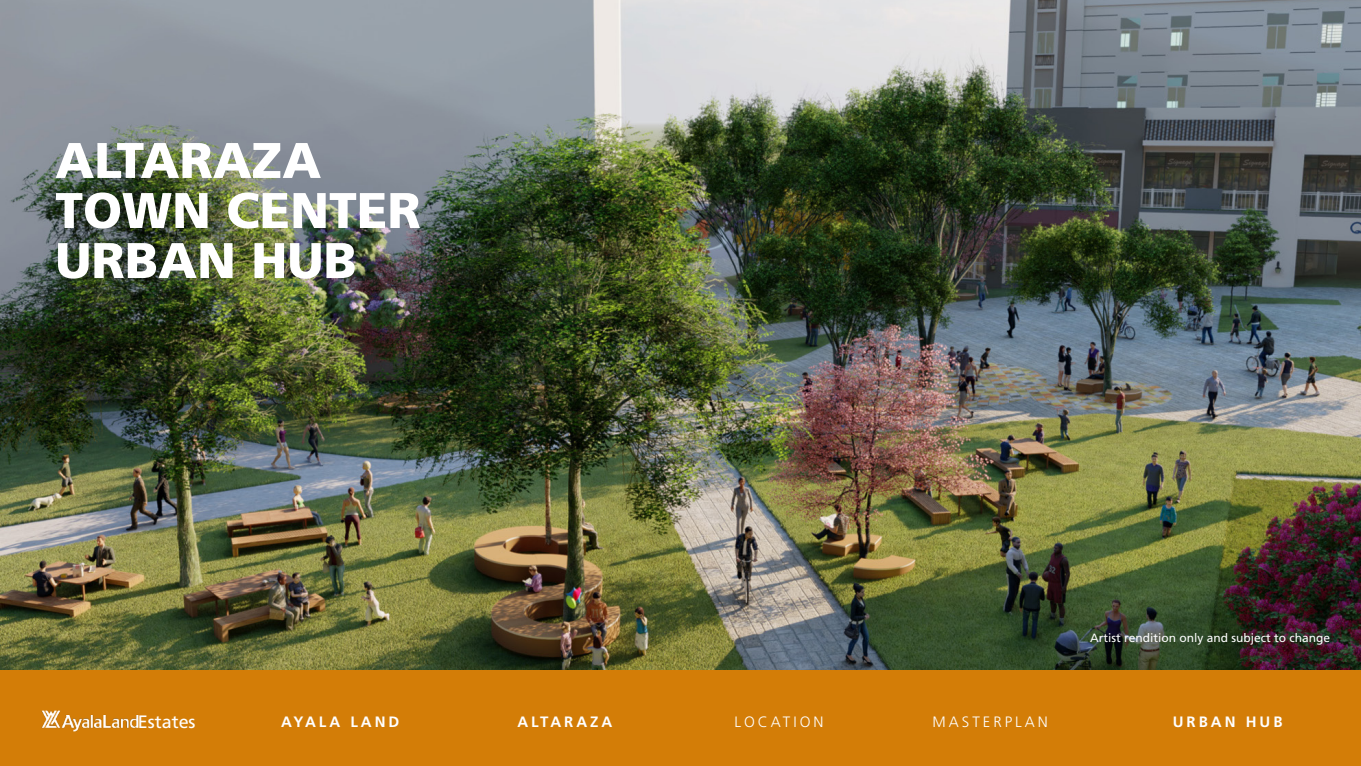
<style>
.page{position:relative;width:1361px;height:766px;background:#fff}
.page>*{position:absolute;margin:0;border:0;box-sizing:border-box;transform-origin:0 0}
.t1{font:900 50px/50px "Frutiger LT Std";color:#fff}
.t2{font:17.9px "Frutiger LT Std";color:#fff}
.t3{font:700 15px "Frutiger LT Std";letter-spacing:.2em;color:#fff}
.t4{font:300 15px "Frutiger LT Std";letter-spacing:.2em;color:#fff}
.t5{font:12px "Frutiger LT Std";color:#fff}
</style>
<div class="page">
<img style="left:0;top:0;width:1361px;height:670px">
<div style="left:0;top:670px;width:1361px;height:95px;background:#d37d07"></div>
<img style="left:41px;top:710px;width:97px;height:21px">
<p class="t1" style="left:55px;top:135px;width:367px">ALTARAZA<br>TOWN CENTER<br>URBAN HUB</p>
<p class="t1" style="left:55px;top:135px;width:232px">NUVALI<br>CENTRAL<br>BLOC</p>
<p class="t5" style="left:1090px;top:630px;width:242px">Artist rendition only and subject to change</p>
<p class="t2" style="left:138px;top:710px;width:59px">Estates</p>
<p class="t3" style="left:281px;top:713px;width:120px">AYALA LAND</p>
<p class="t3" style="left:517px;top:713px;width:97px">ALTARAZA</p>
<p class="t4" style="left:734px;top:713px;width:91px">LOCATION</p>
<p class="t4" style="left:932px;top:713px;width:117px">MASTERPLAN</p>
<p class="t3" style="left:1172px;top:713px;width:111px">URBAN HUB</p>
</div>
